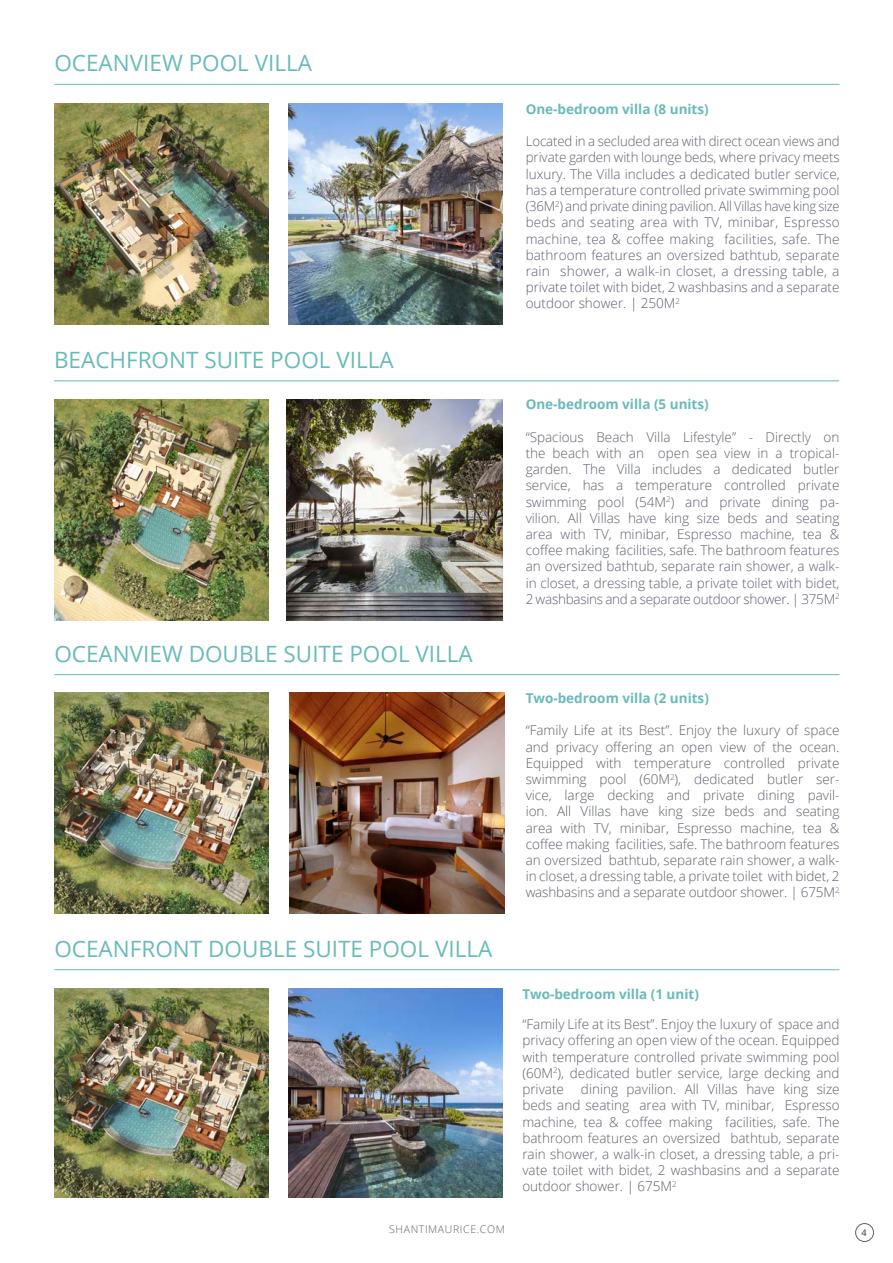
<style>
.page{position:relative;width:893px;height:1263px;background:#fff}
.page>*{position:absolute;margin:0;border:0;box-sizing:border-box;transform-origin:0 0}
.t1{font:22.5px "Open Sans";color:#68bbb9}
.t2{font:300 13.5px/16.2px "Open Sans";color:#5d6070;text-align:justify}
.t3{font:700 13.5px "Open Sans";color:#68bbb9}
.t4{font:300 10.5px "Open Sans";letter-spacing:.06em;color:#5d6070}
.t5{font:600 9.15px "Open Sans";color:#5d6070}
</style>
<div class="page">
<hr style="left:54px;top:84px;width:785px;height:1px;background:#68bbb9">
<img style="left:54px;top:104px;width:215px;height:221px">
<img style="left:288px;top:104px;width:215px;height:221px">
<hr style="left:54px;top:969px;width:785px;height:1px;background:#68bbb9">
<hr style="left:54px;top:380px;width:785px;height:1px;background:#68bbb9">
<hr style="left:54px;top:674px;width:785px;height:1px;background:#68bbb9">
<img style="left:54px;top:693px;width:215px;height:221px">
<img style="left:290px;top:693px;width:214px;height:221px">
<img style="left:55px;top:988px;width:214px;height:210px">
<img style="left:288px;top:988px;width:215px;height:209px">
<div style="left:855px;top:1223px;width:19px;height:19px;border:1px solid #5d6070;border-radius:50%"></div>
<img style="left:54px;top:399px;width:215px;height:221px">
<img style="left:287px;top:399px;width:216px;height:221px">
<p class="t1" style="left:54px;top:48px;width:259px">OCEANVIEW POOL VILLA</p>
<p class="t1" style="left:54px;top:344px;width:341px">BEACHFRONT SUITE POOL VILLA</p>
<p class="t1" style="left:54px;top:638px;width:420px">OCEANVIEW DOUBLE SUITE POOL VILLA</p>
<p class="t1" style="left:54px;top:933px;width:439px">OCEANFRONT DOUBLE SUITE POOL VILLA</p>
<p class="t3" style="left:526px;top:99px;width:185px">One-bedroom villa (8 units)</p>
<p class="t2" style="left:526px;top:133px;width:316px">Located in a secluded area with direct ocean views and private garden with lounge beds, where privacy meets luxury. The Villa includes a dedicated butler service, has a temperature controlled private swimming pool (36M<sup>2</sup>) and private dining pavilion. All Villas have king size beds and seating area with TV, minibar, Espresso machine, tea &amp; coffee making facilities, safe. The bathroom features an oversized bathtub, separate rain shower, a walk-in closet, a dressing table, a private toilet with bidet, 2 washbasins and a separate outdoor shower. | 250M<sup>2</sup></p>
<p class="t3" style="left:526px;top:395px;width:185px">One-bedroom villa (5 units)</p>
<p class="t2" style="left:526px;top:428px;width:315px">“Spacious Beach Villa Lifestyle” - Directly on the beach with an open sea view in a tropical&shy;garden. The Villa includes a dedicated butler service, has a temperature controlled private swimming pool (54M<sup>2</sup>) and private dining pa&shy;vilion. All Villas have king size beds and seating area with TV, minibar, Espresso machine, tea &amp; coffee making facilities, safe. The bathroom features an oversized bathtub, separate rain shower, a walk&shy;in closet, a dressing table, a private toilet with bidet, 2 washbasins and a separate outdoor shower. | 375M<sup>2</sup></p>
<p class="t3" style="left:526px;top:688px;width:185px">Two-bedroom villa (2 units)</p>
<p class="t2" style="left:526px;top:722px;width:315px">“Family Life at its Best”. Enjoy the luxury of space and privacy offering an open view of the ocean.<br>Equipped with temperature controlled private swimming pool (60M<sup>2</sup>), dedicated butler ser&shy;vice, large decking and private dining pavil&shy;ion. All Villas have king size beds and seating area with TV, minibar, Espresso machine, tea &amp; coffee making facilities, safe. The bathroom features an oversized bathtub, separate rain shower, a walk&shy;in closet, a dressing table, a private toilet with bidet, 2 washbasins and a separate outdoor shower. | 675M<sup>2</sup></p>
<p class="t3" style="left:522px;top:984px;width:178px">Two-bedroom villa (1 unit)</p>
<p class="t2" style="left:522px;top:1016px;width:319px">“Family Life at its Best”. Enjoy the luxury of space and privacy offering an open view of the ocean. Equipped with temperature controlled private swimming pool (60M<sup>2</sup>), dedicated butler service, large decking and private</p>
<p class="t2" style="left:522px;top:1081px;width:319px;text-indent:59px">dining pavilion. All Villas have king size beds and seating area with TV, minibar, Espresso machine, tea &amp; coffee making facilities, safe. The bathroom features an oversized bathtub, separate rain shower, a walk-in closet, a dressing table, a pri&shy;vate toilet with bidet, 2 washbasins and a separate outdoor shower. | 675M<sup>2</sup></p>
<p class="t4" style="left:389px;top:1222px;width:117px">SHANTIMAURICE.COM</p>
<p class="t5" style="left:861px;top:1226px;width:7px">4</p>
</div>
